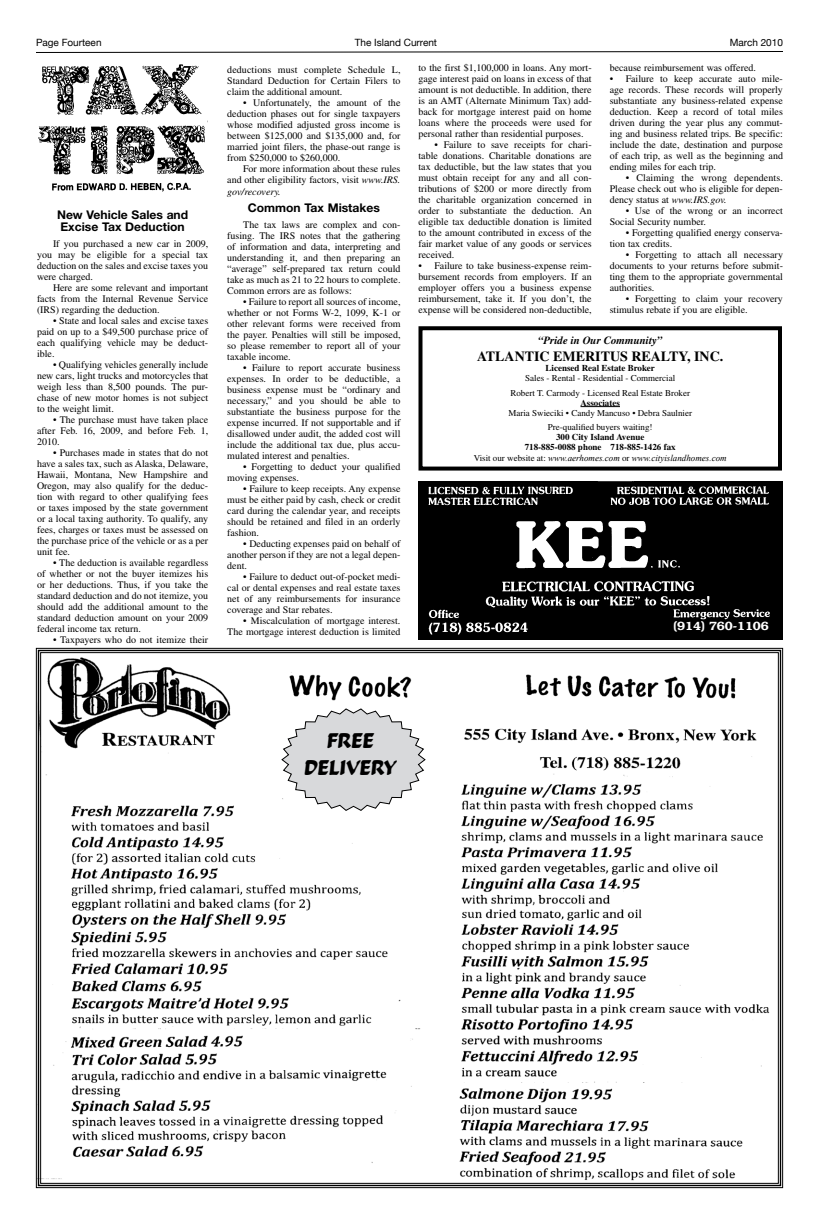
<style>
.page{position:relative;width:819px;height:1224px;background:#fff}
.page>*{position:absolute;margin:0;border:0;box-sizing:border-box;transform-origin:0 0}
.t1{font:22px/26.4px "Becka Script Plain";color:#000;text-align:center;scale:.74 1}
.t2{font:700 14px "Times";color:#000}
.t3{font:700 12px/12px "Helvetica Neue";color:#000}
.t4{font:600 12px "Bookman";color:#fff}
.t5{font:italic 700 11px "Times";color:#000}
.t6{font:10px/11px "Times";color:#000;text-align:justify}
.t7{font:10px "Helvetica Neue";color:#000}
.t8{font:italic 10px "Times";color:#000}
.t9{font:9px/14.5px "Times";color:#000;text-align:center}
.t10{font:700 9px/10px "Times";color:#000;text-align:center}
.t11{font:italic 9px "Times New Roman";color:#000}
.s1{font-style:italic}
.s2{font-family:"Times";font-style:normal}
</style>
<div class="page">
<svg style="left:36px;top:51px;width:747px;height:2px"></svg>
<svg style="left:36px;top:648px;width:747px;height:540px"></svg>
<svg style="left:280px;top:708px;width:147px;height:104px"></svg>
<img style="left:38px;top:64px;width:170px;height:128px">
<img style="left:418px;top:482px;width:365px;height:158px">
<div style="left:667px;top:621px;width:109px;height:16px;background:#000"></div>
<hr style="left:581px;top:406px;width:39px;height:1px;background:#000">
<div style="left:418px;top:326px;width:364px;height:145px;border:4px solid #000"></div>
<p class="t7" style="left:36px;top:36px;width:67px">Page Fourteen</p>
<p class="t7" style="left:355px;top:36px;width:84px">The Island Current</p>
<p class="t7" style="left:730px;top:36px;width:55px">March 2010</p>
<p class="t3" style="left:57px;top:209px;width:133px">New Vehicle Sales and<br>Excise Tax Deduction</p>
<p class="t6" style="left:37px;top:238px;width:173px;text-indent:16px">If you purchased a new car in 2009, you may be eligible for a special tax deduction on the sales and excise taxes you were charged.</p>
<p class="t6" style="left:37px;top:282px;width:173px;text-indent:16px">Here are some relevant and important facts from the Internal Revenue Service (IRS) regarding the deduction.</p>
<p class="t6" style="left:37px;top:315px;width:173px;text-indent:16px">• State and local sales and excise taxes paid on up to a $49,500 purchase price of each qualifying vehicle may be deduct&shy;ible.</p>
<p class="t6" style="left:37px;top:359px;width:173px;text-indent:16px">• Qualifying vehicles generally include new cars, light trucks and motorcycles that weigh less than 8,500 pounds. The pur&shy;chase of new motor homes is not subject to the weight limit.</p>
<p class="t6" style="left:37px;top:414px;width:173px;text-indent:16px">• The purchase must have taken place after Feb. 16, 2009, and before Feb. 1, 2010.</p>
<p class="t6" style="left:37px;top:447px;width:173px;text-indent:16px">• Purchases made in states that do not have a sales tax, such as Alaska, Delaware, Hawaii, Montana, New Hampshire and Oregon, may also qualify for the deduc&shy;tion with regard to other qualifying fees or taxes imposed by the state government or a local taxing authority. To qualify, any fees, charges or taxes must be assessed on the purchase price of the vehicle or as a per unit fee.</p>
<p class="t6" style="left:37px;top:557px;width:173px;text-indent:16px">• The deduction is available regardless of whether or not the buyer itemizes his or her deductions. Thus, if you take the standard deduction and do not itemize, you should add the additional amount to the standard deduction amount on your 2009 federal income tax return.</p>
<p class="t6" style="left:53px;top:634px;width:157px">• Taxpayers who do not itemize their</p>
<p class="t6" style="left:227px;top:64px;width:175px">deductions must complete Schedule L, Standard Deduction for Certain Filers to claim the additional amount.</p>
<p class="t6" style="left:227px;top:97px;width:175px;text-indent:16px">• Unfortunately, the amount of the deduction phases out for single taxpayers whose modified adjusted gross income is between $125,000 and $135,000 and, for married joint filers, the phase-out range is from $250,000 to $260,000.</p>
<p class="t6" style="left:227px;top:163px;width:175px;text-align:right">For more information about these rules and other eligibility factors, visit <span class="s1">www.IRS.</span></p>
<p class="t8" style="left:227px;top:187px;width:55px">gov/recovery.</p>
<p class="t3" style="left:248px;top:201px;width:134px">Common Tax Mistakes</p>
<p class="t6" style="left:227px;top:219px;width:175px;text-indent:16px">The tax laws are complex and con&shy;fusing. The IRS notes that the gathering of information and data, interpreting and understanding it, and then preparing an “average” self-prepared tax return could take as much as 21 to 22 hours to complete.<br>Common errors are as follows:</p>
<p class="t6" style="left:227px;top:296px;width:175px;text-indent:16px">• Failure to report all sources of income, whether or not Forms W-2, 1099, K-1 or other relevant forms were received from the payer. Penalties will still be imposed, so please remember to report all of your taxable income.</p>
<p class="t6" style="left:227px;top:362px;width:175px;text-indent:16px">• Failure to report accurate business expenses. In order to be deductible, a business expense must be “ordinary and necessary,” and you should be able to substantiate the business purpose for the expense incurred. If not supportable and if disallowed under audit, the added cost will include the additional tax due, plus accu&shy;mulated interest and penalties.</p>
<p class="t6" style="left:227px;top:461px;width:175px;text-indent:16px">• Forgetting to deduct your qualified moving expenses.</p>
<p class="t6" style="left:227px;top:483px;width:175px;text-indent:16px">• Failure to keep receipts. Any expense must be either paid by cash, check or credit card during the calendar year, and receipts should be retained and filed in an orderly fashion.</p>
<p class="t6" style="left:227px;top:538px;width:175px;text-indent:16px">• Deducting expenses paid on behalf of another person if they are not a legal depen&shy;dent.</p>
<p class="t6" style="left:227px;top:571px;width:175px;text-indent:16px">• Failure to deduct out-of-pocket medi&shy;cal or dental expenses and real estate taxes net of any reimbursements for insurance coverage and Star rebates.</p>
<p class="t6" style="left:227px;top:615px;width:175px;text-align:right">• Miscalculation of mortgage interest.<br>The mortgage interest deduction is limited</p>
<p class="t6" style="left:418px;top:62px;width:175px">to the first $1,100,000 in loans. Any mort&shy;gage interest paid on loans in excess of that amount is not deductible. In addition, there is an AMT (Alternate Minimum Tax) add&shy;back for mortgage interest paid on home loans where the proceeds were used for personal rather than residential purposes.</p>
<p class="t6" style="left:418px;top:139px;width:175px;text-indent:16px">• Failure to save receipts for chari&shy;table donations. Charitable donations are tax deductible, but the law states that you must obtain receipt for any and all con&shy;tributions of $200 or more directly from the charitable organization concerned in order to substantiate the deduction. An eligible tax deductible donation is limited to the amount contributed in excess of the fair market value of any goods or services received.</p>
<p class="t6" style="left:418px;top:260px;width:175px">• Failure to take business-expense reim&shy;bursement records from employers. If an employer offers you a business expense reimbursement, take it. If you don’t, the expense will be considered non-deductible,</p>
<p class="t6" style="left:610px;top:62px;width:148px">because reimbursement was offered.</p>
<p class="t6" style="left:610px;top:73px;width:175px">• Failure to keep accurate auto mile&shy;age records. These records will properly substantiate any business-related expense deduction. Keep a record of total miles driven during the year plus any commut&shy;ing and business related trips. Be specific: include the date, destination and purpose of each trip, as well as the beginning and ending miles for each trip.</p>
<p class="t6" style="left:610px;top:172px;width:175px;text-indent:16px">• Claiming the wrong dependents.<br>Please check out who is eligible for depen&shy;dency status at <span class="s1">www.IRS.gov.</span></p>
<p class="t6" style="left:610px;top:205px;width:175px;text-indent:16px">• Use of the wrong or an incorrect<br>Social Security number.</p>
<p class="t6" style="left:610px;top:227px;width:175px;text-indent:16px">• Forgetting qualified energy conserva&shy;tion tax credits.</p>
<p class="t6" style="left:610px;top:249px;width:175px;text-indent:16px">• Forgetting to attach all necessary documents to your returns before submit&shy;ting them to the appropriate governmental authorities.</p>
<p class="t6" style="left:610px;top:293px;width:175px;text-indent:16px">• Forgetting to claim your recovery stimulus rebate if you are eligible.</p>
<p class="t5" style="left:538px;top:334px;width:126px">“Pride in Our Community”</p>
<h2 class="t2" style="left:477px;top:348px;width:248px">ATLANTIC EMERITUS REALTY, INC.</h2>
<p class="t10" style="left:546px;top:363px;width:111px">Licensed Real Estate Broker</p>
<p class="t9" style="left:510px;top:371px;width:181px">Sales - Rental - Residential - Commercial<br>Robert T. Carmody - Licensed Real Estate Broker</p>
<p class="t10" style="left:580px;top:397px;width:41px">Associates</p>
<p class="t9" style="left:508px;top:405px;width:185px">Maria Swieciki • Candy Mancuso • Debra Saulnier<br>Pre-qualified buyers waiting!</p>
<p class="t10" style="left:525px;top:432px;width:152px">300 City Island Avenue<br>718-885-0088 phone 718-885-1426 fax</p>
<p class="t11" style="left:474px;top:452px;width:254px"><span class="s2">Visit our website at:</span> www.aerhomes.com <span class="s2">or</span> www.cityislandhomes.com</p>
<p class="t4" style="left:673px;top:619px;width:97px">(914) 760-1106</p>
<h1 class="t1" style="left:305px;top:727px;width:126px">FREE<br>DELIVERY</h1>
</div>
